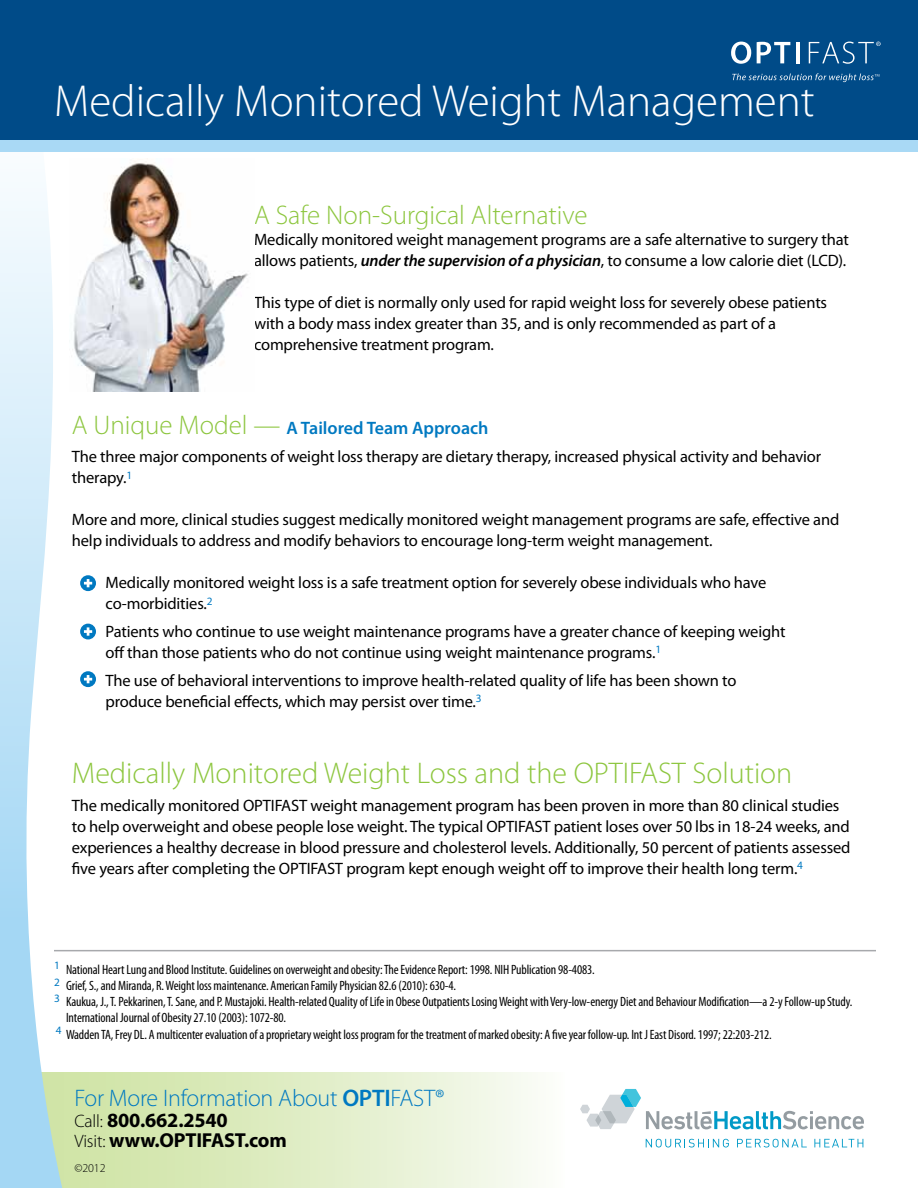
<style>
.page{position:relative;width:918px;height:1188px;background:#fff}
.page>*{position:absolute;margin:0;border:0;box-sizing:border-box;transform-origin:0 0}
.t1{font:300 45px "Myriad Pro";color:#fff}
.t2{font:300 30px "Myriad Pro";color:#8dc63f}
.t3{font:300 27px "Myriad Pro";color:#8dc63f}
.t4{font:300 24px "Myriad Pro";letter-spacing:-.01em;color:#0079c1}
.t5{font:700 20.25px/19.5px "Myriad Pro";letter-spacing:-.01em;color:#000}
.t6{font:600 18px "Myriad Pro";color:#0079c1}
.t7{font:16.5px/21px "Myriad Pro";letter-spacing:-.01em;color:#000}
.t8{font:italic 15px "Myriad Pro";letter-spacing:-.01em;color:#000}
.t9{font:condensed 13.5px "Myriad Pro";letter-spacing:-.01em;color:#000}
.t10{font:300 12px "Myriad Pro";color:#000}
.s1{font-weight:600;font-style:italic}
.s2{font-weight:300;font-size:27px;color:#8dc63f}
.s3{font-weight:600}
.s4{font-weight:300;font-size:18px}
</style>
<div class="page">
<hr style="left:54px;top:950px;width:822px;height:1px;background:#a7a9ac">
<svg style="left:80px;top:575px;width:16px;height:16px"></svg>
<svg style="left:84px;top:579px;width:8px;height:8px"></svg>
<svg style="left:80px;top:624px;width:16px;height:15px"></svg>
<svg style="left:84px;top:627px;width:8px;height:9px"></svg>
<svg style="left:80px;top:671px;width:16px;height:16px"></svg>
<svg style="left:84px;top:675px;width:8px;height:8px"></svg>
<img style="left:74px;top:161px;width:174px;height:231px">
<div style="left:30px;top:1072px;width:535px;height:116px;background:linear-gradient(to right,#c9e09a,#f9fbf5)"></div>
<svg style="left:580px;top:1089px;width:284px;height:40px"></svg>
<svg style="left:646px;top:1139px;width:83px;height:9px"></svg>
<svg style="left:737px;top:1139px;width:70px;height:9px"></svg>
<svg style="left:814px;top:1139px;width:49px;height:8px"></svg>
<svg style="left:0;top:192px;width:74px;height:996px"></svg>
<div style="left:0;top:0;width:918px;height:146px;background:#004b88"></div>
<div style="left:0;top:140px;width:918px;height:12px;background:#a9d9f5"></div>
<svg style="left:731px;top:42px;width:20px;height:22px"></svg>
<svg style="left:757px;top:42px;width:33px;height:21px"></svg>
<hr style="left:796px;top:42px;width:4px;height:21px;background:#fff">
<svg style="left:732px;top:73px;width:148px;height:9px"></svg>
<svg style="left:809px;top:42px;width:72px;height:22px"></svg>
<h1 class="t1" style="left:54px;top:74px;width:762px">Medically Monitored Weight Management</h1>
<h3 class="t3" style="left:254px;top:199px;width:335px">A Safe Non-Surgical Alternative</h3>
<p class="t7" style="left:254px;top:229px;width:596px">Medically monitored weight management programs are a safe alternative to surgery that allows patients, <span class="s1">under the supervision of a physician</span>, to consume a low calorie diet (LCD).</p>
<p class="t7" style="left:254px;top:292px;width:575px">This type of diet is normally only used for rapid weight loss for severely obese patients with a body mass index greater than 35, and is only recommended as part of a comprehensive treatment program.</p>
<p class="t6" style="left:72px;top:417px;width:418px"><span class="s2">A Unique Model —</span> A Tailored Team Approach</p>
<p class="t7" style="left:72px;top:446px;width:751px">The three major components of weight loss therapy are dietary therapy, increased physical activity and behavior therapy.<sup>1</sup></p>
<p class="t7" style="left:72px;top:509px;width:769px">More and more, clinical studies suggest medically monitored weight management programs are safe, effective and help individuals to address and modify behaviors to encourage long-term weight management.</p>
<p class="t7" style="left:106px;top:572px;width:662px">Medically monitored weight loss is a safe treatment option for severely obese individuals who have co-morbidities.<sup>2</sup></p>
<p class="t7" style="left:106px;top:620px;width:681px">Patients who continue to use weight maintenance programs have a greater chance of keeping weight off than those patients who do not continue using weight maintenance programs.<sup>1</sup></p>
<p class="t7" style="left:106px;top:669px;width:632px">The use of behavioral interventions to improve health-related quality of life has been shown to produce beneficial effects, which may persist over time.<sup>3</sup></p>
<h2 class="t2" style="left:72px;top:755px;width:722px">Medically Monitored Weight Loss and the OPTIFAST Solution</h2>
<p class="t7" style="left:72px;top:794px;width:780px">The medically monitored OPTIFAST weight management program has been proven in more than 80 clinical studies to help overweight and obese people lose weight. The typical OPTIFAST patient loses over 50 lbs in 18-24 weeks, and experiences a healthy decrease in blood pressure and cholesterol levels. Additionally, 50 percent of patients assessed five years after completing the OPTIFAST program kept enough weight off to improve their health long term.<sup>4</sup></p>
<p class="t9" style="left:54px;top:961px;width:542px"><sup>1</sup> National Heart Lung and Blood Institute. Guidelines on overweight and obesity: The Evidence Report: 1998. NIH Publication 98-4083.</p>
<p class="t9" style="left:54px;top:977px;width:404px"><sup>2</sup> Grief, S., and Miranda, R. Weight loss maintenance. American Family Physician 82.6 (2010): 630-4.</p>
<p class="t9" style="left:54px;top:994px;width:800px"><sup>3</sup> Kaukua, J., T. Pekkarinen, T. Sane, and P. Mustajoki. Health-related Quality of Life in Obese Outpatients Losing Weight with Very-low-energy Diet and Behaviour Modification—a 2-y Follow-up Study.</p>
<p class="t9" style="left:66px;top:1010px;width:222px">International Journal of Obesity 27.10 (2003): 1072-80.</p>
<p class="t9" style="left:56px;top:1026px;width:717px"><sup>4</sup> Wadden TA, Frey DL. A multicenter evaluation of a proprietary weight loss program for the treatment of marked obesity: A five year follow-up. Int J East Disord. 1997; 22:203-212.</p>
<h3 class="t4" style="left:75px;top:1084px;width:372px">For More Information About <span class="s3">OPTI</span>FAST®</h3>
<p class="t5" style="left:75px;top:1110px;width:214px"><span class="s4">Call:</span> 800.662.2540<br><span class="s4">Visit:</span> www.OPTIFAST.com</p>
<p class="t8" style="left:67px;top:1120px;width:167px">©2012 Nestlé Health Science</p>
<p class="t10" style="left:75px;top:1161px;width:33px">©2012</p>
</div>
